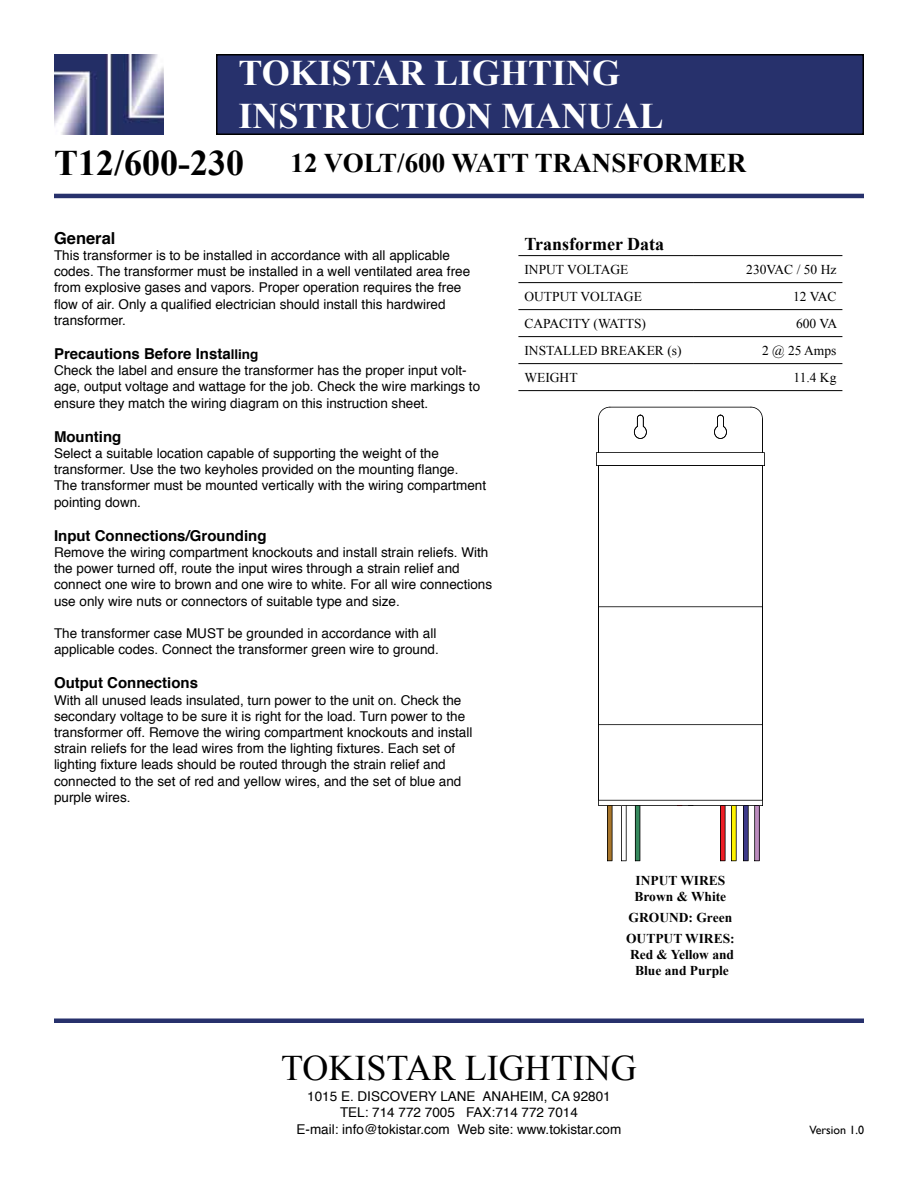
<style>
.page{position:relative;width:918px;height:1188px;background:#fff}
.page>*{position:absolute;margin:0;border:0;box-sizing:border-box;transform-origin:0 0}
.t1{font:700 36px/43.2px "Times New Roman";color:#fff}
.t2{font:36px "Times New Roman";color:#000}
.t3{font:700 36px "Times New Roman";color:#000}
.t4{font:700 27px "Times New Roman";color:#000}
.t5{font:700 18px "Times New Roman";color:#000}
.t6{font:700 16.5px "Helvetica";color:#000}
.t7{font:700 15px "Helvetica";color:#000}
.t8{font:13.5px/16.2px "Helvetica";color:#000}
.t9{font:13.5px "Times New Roman";color:#000}
.t10{font:700 13.5px/16.2px "Times New Roman";color:#000}
.t11{font:12px "Gill Sans";color:#000}
.s1{font-size:13.5px}
</style>
<div class="page">
<div style="left:217px;top:55px;width:646px;height:79px;background:#27316c"></div>
<div style="left:216px;top:54px;width:648px;height:81px;border:2px solid #000"></div>
<img style="left:54px;top:54px;width:110px;height:81px">
<hr style="left:518px;top:255px;width:176px;height:1px;background:#000">
<hr style="left:694px;top:255px;width:148px;height:1px;background:#000">
<hr style="left:518px;top:282px;width:176px;height:1px;background:#000">
<hr style="left:694px;top:282px;width:148px;height:1px;background:#000">
<hr style="left:518px;top:309px;width:176px;height:1px;background:#000">
<hr style="left:694px;top:309px;width:148px;height:1px;background:#000">
<hr style="left:518px;top:336px;width:176px;height:1px;background:#000">
<hr style="left:694px;top:336px;width:148px;height:1px;background:#000">
<hr style="left:518px;top:363px;width:176px;height:1px;background:#000">
<hr style="left:694px;top:363px;width:148px;height:1px;background:#000">
<hr style="left:518px;top:390px;width:176px;height:1px;background:#000">
<hr style="left:694px;top:390px;width:148px;height:1px;background:#000">
<div style="left:54px;top:1018px;width:810px;height:5px;background:#27316c"></div>
<hr style="left:54px;top:194px;width:810px;height:4px;background:#27316c">
<svg style="left:598px;top:466px;width:165px;height:340px"></svg>
<hr style="left:598px;top:465px;width:1px;height:142px;background:#000">
<hr style="left:598px;top:606px;width:165px;height:1px;background:#000">
<hr style="left:598px;top:606px;width:1px;height:119px;background:#000">
<hr style="left:762px;top:606px;width:1px;height:119px;background:#000">
<hr style="left:598px;top:724px;width:165px;height:1px;background:#000">
<svg style="left:596px;top:407px;width:169px;height:59px"></svg>
<svg style="left:607px;top:805px;width:6px;height:56px"></svg>
<svg style="left:621px;top:805px;width:6px;height:56px"></svg>
<svg style="left:635px;top:805px;width:5px;height:56px"></svg>
<svg style="left:743px;top:805px;width:17px;height:56px"></svg>
<svg style="left:720px;top:805px;width:17px;height:56px"></svg>
<h1 class="t1" style="left:238px;top:51px;width:426px">TOKISTAR LIGHTING<br>INSTRUCTION MANUAL</h1>
<h1 class="t3" style="left:54px;top:138px;width:192px">T12/600-230</h1>
<h2 class="t4" style="left:291px;top:144px;width:457px">12 VOLT/600 WATT TRANSFORMER</h2>
<p class="t6" style="left:54px;top:225px;width:63px">General</p>
<p class="t8" style="left:54px;top:248px;width:418px">This transformer is to be installed in accordance with all applicable codes. The transformer must be installed in a well ventilated area free from explosive gases and vapors. Proper operation requires the free flow of air. Only a qualified electrician should install this hardwired transformer.</p>
<p class="t7" style="left:54px;top:342px;width:206px">Precautions Before Insta<span class="s1">lling</span></p>
<p class="t8" style="left:54px;top:363px;width:428px">Check the label and ensure the transformer has the proper input volt&shy;age, output voltage and wattage for the job. Check the wire markings to ensure they match the wiring diagram on this instruction sheet.</p>
<p class="t7" style="left:54px;top:424px;width:69px">Mounting</p>
<p class="t8" style="left:54px;top:446px;width:434px">Select a suitable location capable of supporting the weight of the transformer. Use the two keyholes provided on the mounting flange.<br>The transformer must be mounted vertically with the wiring compartment pointing down.</p>
<p class="t7" style="left:54px;top:523px;width:214px">Input Connections/Grounding</p>
<p class="t8" style="left:54px;top:545px;width:440px">Remove the wiring compartment knockouts and install strain reliefs. With the power turned off, route the input wires through a strain relief and connect one wire to brown and one wire to white. For all wire connections use only wire nuts or connectors of suitable type and size.</p>
<p class="t8" style="left:54px;top:626px;width:386px">The transformer case MUST be grounded in accordance with all applicable codes. Connect the transformer green wire to ground.</p>
<p class="t7" style="left:54px;top:671px;width:146px">Output Connections</p>
<p class="t8" style="left:54px;top:692px;width:420px">With all unused leads insulated, turn power to the unit on. Check the secondary voltage to be sure it is right for the load. Turn power to the transformer off. Remove the wiring compartment knockouts and install strain reliefs for the lead wires from the lighting fixtures. Each set of lighting fixture leads should be routed through the strain relief and connected to the set of red and yellow wires, and the set of blue and purple wires.</p>
<h3 class="t5" style="left:524px;top:231px;width:141px">Transformer Data</h3>
<p class="t9" style="left:524px;top:260px;width:106px">INPUT VOLTAGE</p>
<p class="t9" style="left:746px;top:260px;width:92px">230VAC / 50 Hz</p>
<p class="t9" style="left:524px;top:287px;width:119px">OUTPUT VOLTAGE</p>
<p class="t9" style="left:793px;top:287px;width:45px">12 VAC</p>
<p class="t9" style="left:524px;top:314px;width:123px">CAPACITY (WATTS)</p>
<p class="t9" style="left:796px;top:314px;width:43px">600 VA</p>
<p class="t9" style="left:524px;top:341px;width:159px">INSTALLED BREAKER (s)</p>
<p class="t9" style="left:762px;top:341px;width:76px">2 @ 25 Amps</p>
<p class="t9" style="left:524px;top:368px;width:55px">WEIGHT</p>
<p class="t9" style="left:793px;top:368px;width:44px">11.4 Kg</p>
<p class="t10" style="left:635px;top:872px;width:93px">INPUT WIRES<br>Brown &amp; White</p>
<p class="t10" style="left:626px;top:906px;width:110px;line-height:21px">GROUND: Green<br>OUTPUT WIRES:</p>
<p class="t10" style="left:630px;top:946px;width:106px;text-align:center">Red &amp; Yellow and<br>Blue and Purple</p>
<h1 class="t2" style="left:281px;top:1044px;width:357px">TOKISTAR LIGHTING</h1>
<p class="t8" style="left:297px;top:1089px;width:326px;text-align:center">1015 E. DISCOVERY LANE ANAHEIM, CA 92801<br>TEL: 714 772 7005 FAX:714 772 7014<br>E-mail: info@tokistar.com Web site: www.tokistar.com</p>
<p class="t11" style="left:810px;top:1123px;width:56px">Version 1.0</p>
</div>
